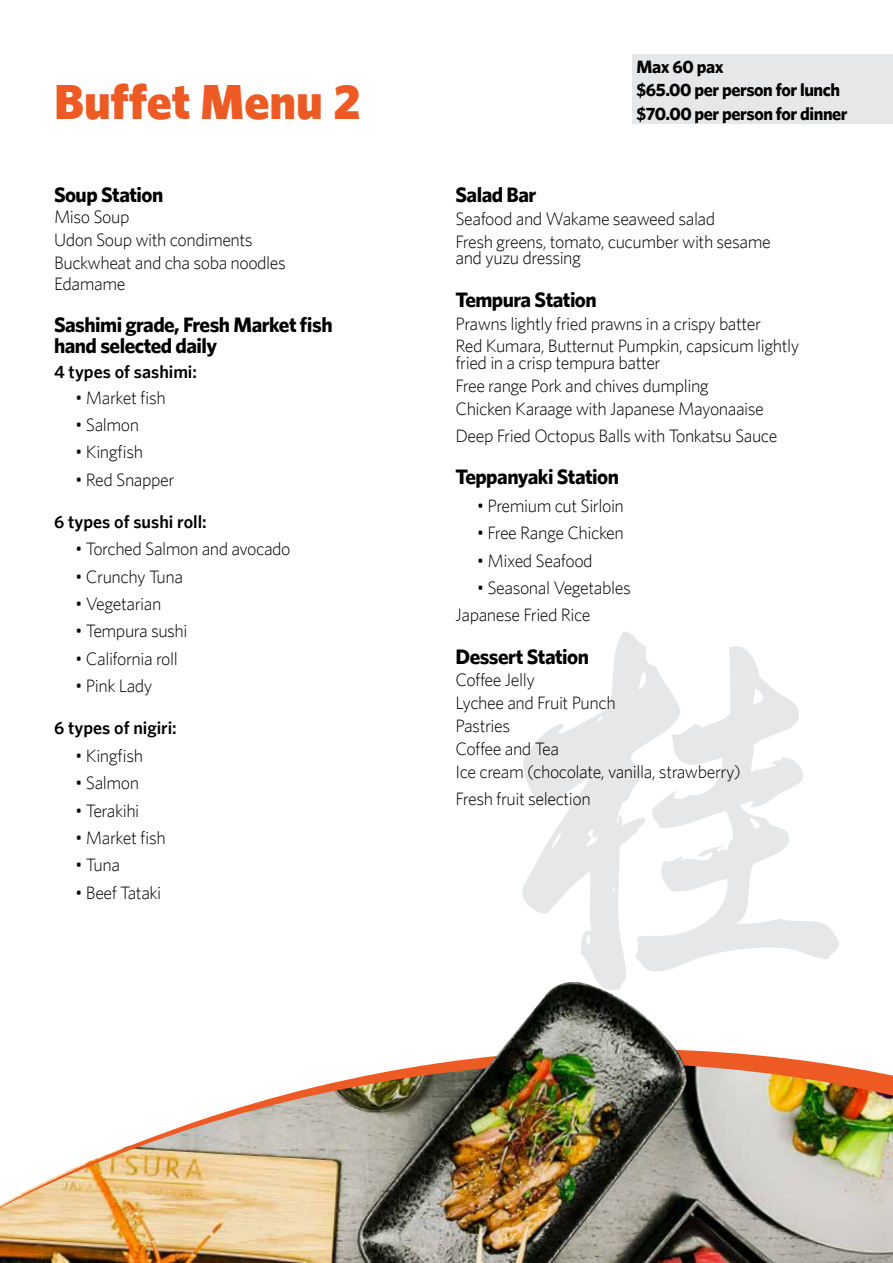
<style>
.page{position:relative;width:893px;height:1263px;background:#fff}
.page>*{position:absolute;margin:0;border:0;box-sizing:border-box;transform-origin:0 0}
.t1{font:900 49.5px "Whitney HTF";color:#ee5a23}
.t2{font:21px/21px "Whitney HTF Bold 2";letter-spacing:-.025em;color:#000}
.t3{font:300 18px/23px "Whitney HTF";letter-spacing:-.025em;color:#000}
.t4{font:18px/23.5px "Whitney HTF Bold 2";letter-spacing:-.025em;color:#000}
.t5{font:600 18px "Whitney HTF";color:#000}
</style>
<div class="page">
<svg style="left:681px;top:646px;width:158px;height:319px"></svg>
<svg style="left:522px;top:632px;width:159px;height:350px"></svg>
<img style="left:0;top:1225px;width:893px;height:38px">
<img style="left:0;top:1050px;width:893px;height:175px">
<img style="left:357px;top:982px;width:330px;height:281px">
<div style="left:632px;top:54px;width:261px;height:70px;background:#e6e7e8"></div>
<h1 class="t1" style="left:54px;top:71px;width:308px">Buffet Menu 2</h1>
<p class="t2" style="left:54px;top:184px;width:111px">Soup Station</p>
<p class="t3" style="left:54px;top:205px;width:233px">Miso Soup<br>Udon Soup with condiments<br>Buckwheat and cha soba noodles</p>
<p class="t3" style="left:54px;top:272px;width:73px">Edamame</p>
<p class="t2" style="left:54px;top:314px;width:280px">Sashimi grade, Fresh Market fish hand selected daily</p>
<p class="t5" style="left:54px;top:361px;width:144px">4 types of sashimi:</p>
<p class="t3" style="left:75px;top:385px;width:92px">• Market fish</p>
<p class="t3" style="left:75px;top:413px;width:65px">• Salmon</p>
<p class="t3" style="left:75px;top:440px;width:69px">• Kingfish</p>
<p class="t3" style="left:75px;top:468px;width:101px">• Red Snapper</p>
<p class="t5" style="left:54px;top:511px;width:154px">6 types of sushi roll:</p>
<p class="t3" style="left:75px;top:537px;width:217px">• Torched Salmon and avocado</p>
<p class="t3" style="left:75px;top:565px;width:109px">• Crunchy Tuna</p>
<p class="t3" style="left:75px;top:592px;width:88px">• Vegetarian</p>
<p class="t3" style="left:75px;top:619px;width:114px">• Tempura sushi</p>
<p class="t3" style="left:75px;top:647px;width:104px">• California roll</p>
<p class="t3" style="left:75px;top:674px;width:79px">• Pink Lady</p>
<p class="t5" style="left:54px;top:717px;width:124px">6 types of nigiri:</p>
<p class="t3" style="left:75px;top:744px;width:69px">• Kingfish</p>
<p class="t3" style="left:75px;top:771px;width:65px">• Salmon</p>
<p class="t3" style="left:75px;top:798px;width:66px">• Terakihi</p>
<p class="t3" style="left:75px;top:826px;width:92px">• Market fish</p>
<p class="t3" style="left:75px;top:853px;width:46px">• Tuna</p>
<p class="t3" style="left:75px;top:881px;width:88px">• Beef Tataki</p>
<p class="t4" style="left:636px;top:54px;width:213px">Max 60 pax<br>$65.00 per person for lunch $70.00 per person for dinner</p>
<p class="t2" style="left:455px;top:184px;width:82px">Salad Bar</p>
<p class="t3" style="left:455px;top:207px;width:317px">Seafood and Wakame seaweed salad<br>Fresh greens, tomato, cucumber with sesame</p>
<p class="t3" style="left:455px;top:246px;width:127px">and yuzu dressing</p>
<p class="t2" style="left:455px;top:288px;width:143px">Tempura Station</p>
<p class="t3" style="left:455px;top:312px;width:345px">Prawns lightly fried prawns in a crispy batter<br>Red Kumara, Butternut Pumpkin, capsicum lightly</p>
<p class="t3" style="left:455px;top:351px;width:310px">fried in a crisp tempura batter<br>Free range Pork and chives dumpling<br>Chicken Karaage with Japanese Mayonaaise</p>
<p class="t3" style="left:455px;top:424px;width:323px">Deep Fried Octopus Balls with Tonkatsu Sauce</p>
<p class="t2" style="left:455px;top:466px;width:165px">Teppanyaki Station</p>
<p class="t3" style="left:477px;top:494px;width:149px">• Premium cut Sirloin</p>
<p class="t3" style="left:477px;top:521px;width:149px">• Free Range Chicken</p>
<p class="t3" style="left:477px;top:548px;width:117px">• Mixed Seafood</p>
<p class="t3" style="left:455px;top:574px;width:177px;line-height:27.5px;text-indent:21px">• Seasonal Vegetables<br>Japanese Fried Rice</p>
<p class="t2" style="left:455px;top:645px;width:135px">Dessert Station</p>
<p class="t3" style="left:455px;top:668px;width:287px">Coffee Jelly<br>Lychee and Fruit Punch<br>Pastries<br>Coffee and Tea<br>Ice cream (chocolate, vanilla, strawberry)</p>
<p class="t3" style="left:455px;top:787px;width:137px">Fresh fruit selection</p>
</div>
